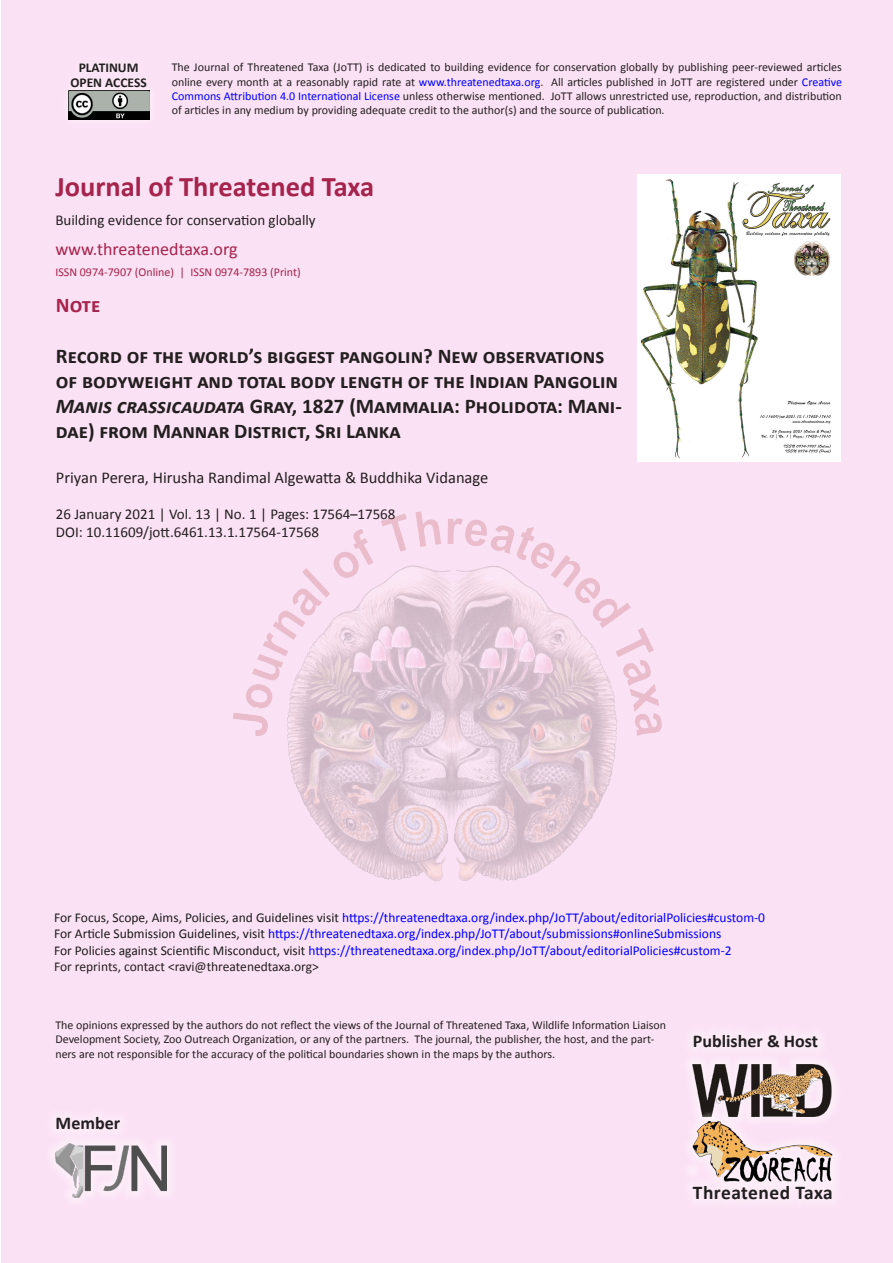
<style>
.page{position:relative;width:893px;height:1263px;background:#fff}
.page>*{position:absolute;margin:0;border:0;box-sizing:border-box;transform-origin:0 0}
.t1{font:28.5px "Calibri Bold 2";color:#a5234c}
.t2{font:700 21px/25.2px "Calibri";color:#231f20}
.t3{font:700 21px "Calibri";color:#a5234c}
.t4{font:19.5px "Calibri Bold 2";letter-spacing:.02em;color:#231f20}
.t5{font:18px "Calibri";color:#a5234c}
.t6{font:700 18px "Calibri";color:#231f20}
.t7{font:16.5px "Calibri";color:#231f20}
.t8{font:15px "Calibri";color:#231f20}
.t9{font:13.5px "Calibri";color:#00f}
.t10{font:13.5px "Calibri";color:#231f20}
.t11{font:700 13.5px "Calibri";color:#231f20}
.t12{font:12px/14.4px "Calibri";color:#231f20;text-align:justify}
.jott_notes_citation{font:12px "Calibri";color:#a5234c}
.s1{color:#00f}
.s2{font-style:italic}
.s3{color:#1a1a1a}
</style>
<div class="page">
<div style="left:1px;top:0;width:891px;height:1262px;background:#fbe1f4"></div>
<img style="left:637px;top:174px;width:203px;height:287px">
<img style="left:56px;top:1144px;width:110px;height:54px">
<div style="left:46px;top:1107px;width:84px;height:33px;background:#fbe7f6"></div>
<div style="left:683px;top:1055px;width:159px;height:72px;background:#fbe6f5"></div>
<img style="left:693px;top:1065px;width:139px;height:46px">
<svg style="left:690px;top:1111px;width:145px;height:64px"></svg>
<img style="left:693px;top:1121px;width:139px;height:54px">
<div style="left:683px;top:1175px;width:159px;height:34px;background:#fff;opacity:.75"></div>
<div style="left:683px;top:1025px;width:145px;height:32px;background:#fbe8f6"></div>
<div style="left:60px;top:83px;width:98px;height:45px;background:#fff;opacity:.75"></div>
<img style="left:68px;top:95px;width:82px;height:24px">
<div style="left:63px;top:55px;width:91px;height:40px;background:#fff;opacity:.75"></div>
<img style="left:233px;top:511px;width:429px;height:370px">
<p class="t11" style="left:79px;top:59px;width:61px">PLATINUM</p>
<p class="t11" style="left:70px;top:74px;width:78px">OPEN ACCESS</p>
<p class="t12" style="left:172px;top:60px;width:672px">The Journal of Threatened Taxa (JoTT) is dedicated to building evidence for conservation globally by publishing peer-reviewed articles online every month at a reasonably rapid rate at <span class="s1">www.threatenedtaxa.org</span>. All articles published in JoTT are registered under <span class="s1">Creative Commons Attribution 4.0 International License</span> unless otherwise mentioned. JoTT allows unrestricted use, reproduction, and distribution of articles in any medium by providing adequate credit to the author(s) and the source of publication.</p>
<p class="t1" style="left:55px;top:168px;width:320px">Journal of Threatened Taxa</p>
<p class="t8" style="left:55px;top:210px;width:262px">Building evidence for conservation globally</p>
<p class="t5" style="left:55px;top:238px;width:184px">www.threatenedtaxa.org</p>
<p class="jott_notes_citation" style="left:55px;top:264px;width:247px">ISSN 0974-7907 (Online) | ISSN 0974-7893 (Print)</p>
<p class="t3" style="left:56px;top:292px;width:46px">Note</p>
<p class="t2" style="left:56px;top:343px;width:567px">Record of the world’s biggest pangolin? New observations of bodyweight and total body length of the Indian Pangolin <span class="s2">Manis crassicaudata</span> Gray, 1827 (Mammalia: Pholidota: Mani&shy;dae) from Mannar District, Sri Lanka</p>
<p class="t7" style="left:56px;top:467px;width:434px">Priyan Perera, Hirusha Randimal Algewatta &amp; Buddhika Vidanage</p>
<p class="t8" style="left:56px;top:504px;width:341px">26 January 2021 | Vol. 13 | No. 1 | Pages: 17564–17568</p>
<p class="t8" style="left:56px;top:522px;width:265px">DOI: 10.11609/jott.6461.13.1.17564-17568</p>
<p class="t9" style="left:54px;top:909px;width:713px"><span class="s3">For Focus, Scope, Aims, Policies, and Guidelines visit</span> https://threatenedtaxa.org/index.php/JoTT/about/editorialPolicies#custom-0</p>
<p class="t9" style="left:54px;top:925px;width:669px"><span class="s3">For Article Submission Guidelines, visit</span> https://threatenedtaxa.org/index.php/JoTT/about/submissions#onlineSubmissions</p>
<p class="t9" style="left:54px;top:942px;width:679px"><span class="s3">For Policies against Scientific Misconduct, visit</span> https://threatenedtaxa.org/index.php/JoTT/about/editorialPolicies#custom-2</p>
<p class="t10" style="left:54px;top:958px;width:266px">For reprints, contact &lt;ravi@threatenedtaxa.org&gt;</p>
<p class="t12" style="left:55px;top:1018px;width:612px;text-align:left">The opinions expressed by the authors do not reflect the views of the Journal of Threatened Taxa, Wildlife Information Liaison<br>Development Society, Zoo Outreach Organization, or any of the partners. The journal, the publisher, the host, and the part&shy;ners are not responsible for the accuracy of the political boundaries shown in the maps by the authors.</p>
<p class="t6" style="left:56px;top:1112px;width:66px">Member</p>
<p class="t6" style="left:693px;top:1029px;width:127px">Publisher &amp; Host</p>
<p class="t4" style="left:693px;top:1180px;width:142px">Threatened Taxa</p>
</div>
